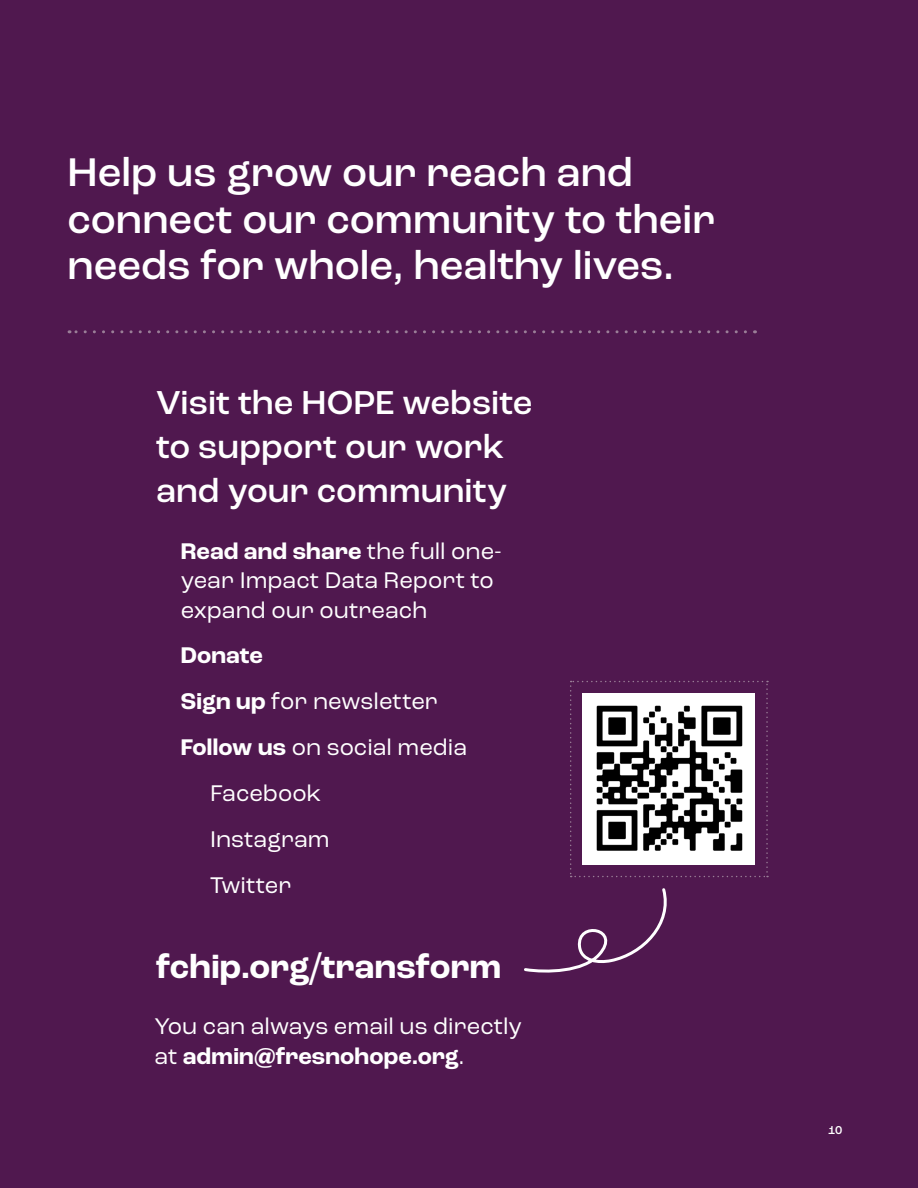
<style>
.page{position:relative;width:918px;height:1188px;background:#50184f}
.page>*{position:absolute;margin:0;border:0;box-sizing:border-box;transform-origin:0 0}
.Heading_1{font:500 42px/46.5px "Roc Grotesk";color:#fff}
.Heading_1-2{font:500 34.8px/44.1px "Roc Grotesk";color:#fff}
.Heading_1-3{font:700 34.8px "Roc Grotesk";letter-spacing:.005em;color:#fff}
.body{font:23.85px/29.4px "Roc Grotesk";color:#fff}
.body-2{font:700 23.85px "Roc Grotesk";letter-spacing:.005em;color:#fff}
.body-3{font:500 12px "Roc Grotesk";color:#fff}
.s1{font-weight:700}
</style>
<div class="page">
<svg style="left:69px;top:330px;width:676px;height:3px"></svg>
<svg style="left:570px;top:681px;width:198px;height:196px"></svg>
<svg style="left:524px;top:888px;width:143px;height:85px"></svg>
<p class="Heading_1" style="left:68px;top:150px;width:649px">Help us grow our reach and connect our community to their needs for whole, healthy lives.</p>
<p class="Heading_1-2" style="left:156px;top:381px;width:378px">Visit the HOPE website to support our work and your community</p>
<p class="body" style="left:181px;top:536px;width:322px"><span class="s1">Read and share</span> the full one&shy;year Impact Data Report to expand our outreach</p>
<p class="body-2" style="left:181px;top:641px;width:84px">Donate</p>
<p class="body" style="left:181px;top:687px;width:259px"><span class="s1">Sign up</span> for newsletter</p>
<p class="body" style="left:181px;top:733px;width:288px"><span class="s1">Follow us</span> on social media</p>
<p class="body" style="left:210px;top:778px;width:113px">Facebook</p>
<p class="body" style="left:210px;top:824px;width:121px">Instagram</p>
<p class="body" style="left:210px;top:870px;width:83px">Twitter</p>
<p class="Heading_1-3" style="left:156px;top:945px;width:347px">fchip.org/transform</p>
<p class="body" style="left:154px;top:1012px;width:369px">You can always email us directly at <span class="s1">admin@fresnohope.org</span>.</p>
<p class="body-3" style="left:828px;top:1123px;width:16px">10</p>
</div>
